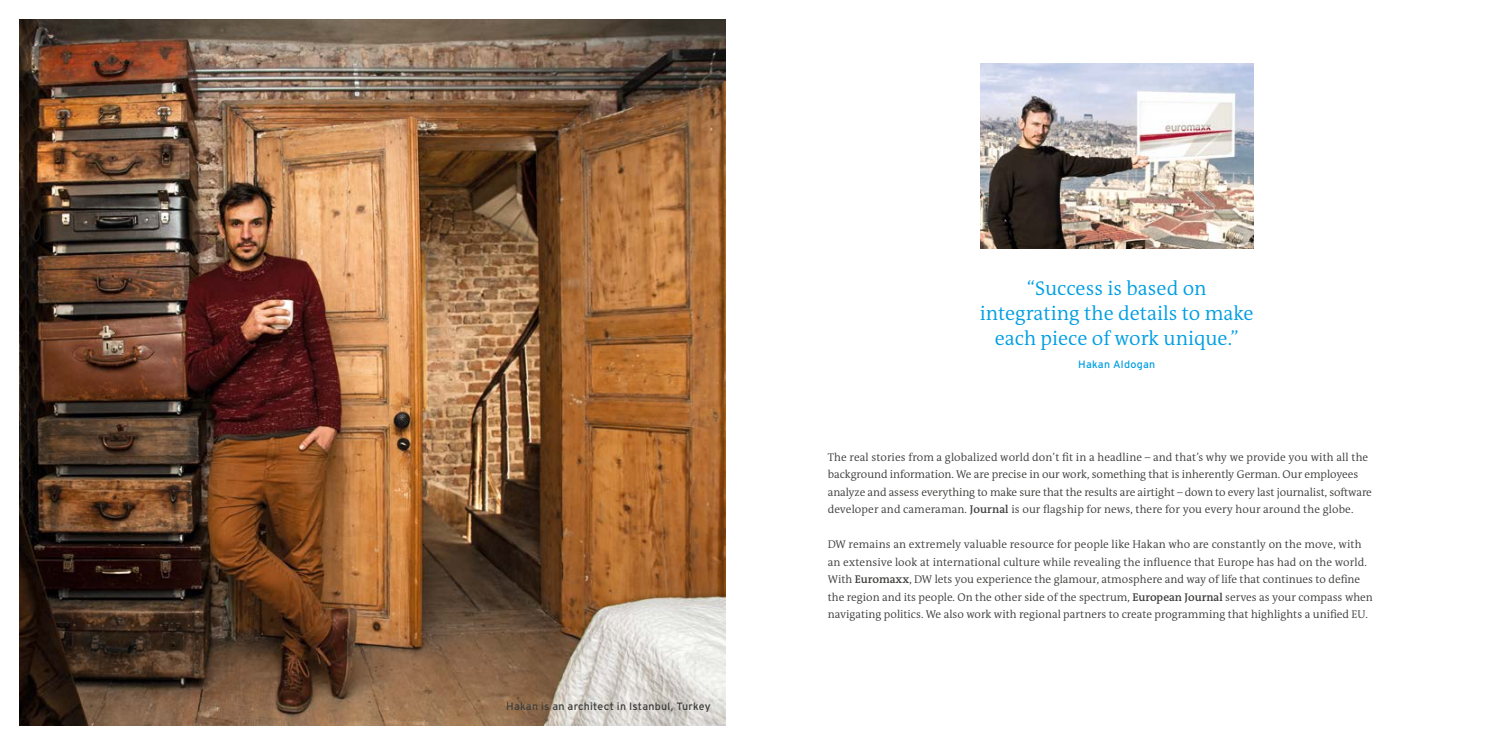
<style>
.page{position:relative;width:1489px;height:745px;background:#fff}
.page>*{position:absolute;margin:0;border:0;box-sizing:border-box;transform-origin:0 0}
.t1{font:300 20px/25px "DW The Antiqua B W4";color:#009ee3;text-align:center}
.t2{font:300 11.25px/17.5px "DW The Antiqua B W4";color:#3b3b3a}
.t3{font:10.62px "Interstate DW";letter-spacing:.02em;color:#3b3b3a}
.t4{font:10.62px "Interstate DW";letter-spacing:.025em;color:#009ee3}
.s1{font-family:"DW The Antiqua B W6";font-weight:600}
</style>
<div class="page">
<img style="left:19px;top:19px;width:706px;height:706px">
<img style="left:980px;top:64px;width:273px;height:184px">
<p class="t3" style="left:506px;top:698px;width:206px">Hakan is an architect in Istanbul, Turkey</p>
<h1 class="t1" style="left:979px;top:276px;width:275px">“Success is based on integrating the details to make each piece of work unique.”</h1>
<p class="t4" style="left:1078px;top:357px;width:78px">Hakan Aldogan</p>
<p class="t2" style="left:827px;top:448px;width:545px">The real stories from a globalized world don’t fit in a headline – and that’s why we provide you with all the background information. We are precise in our work, something that is inherently German. Our employees analyze and assess everything to make sure that the results are airtight – down to every last journalist, software developer and cameraman. <span class="s1">Journal</span> is our flagship for news, there for you every hour around the globe.</p>
<p class="t2" style="left:827px;top:535px;width:546px">DW remains an extremely valuable resource for people like Hakan who are constantly on the move, with an extensive look at international culture while revealing the influence that Europe has had on the world.<br>With <span class="s1">Euromaxx</span>, DW lets you experience the glamour, atmosphere and way of life that continues to define the region and its people. On the other side of the spectrum, <span class="s1">European Journal</span> serves as your compass when navigating politics. We also work with regional partners to create programming that highlights a unified EU.</p>
</div>
